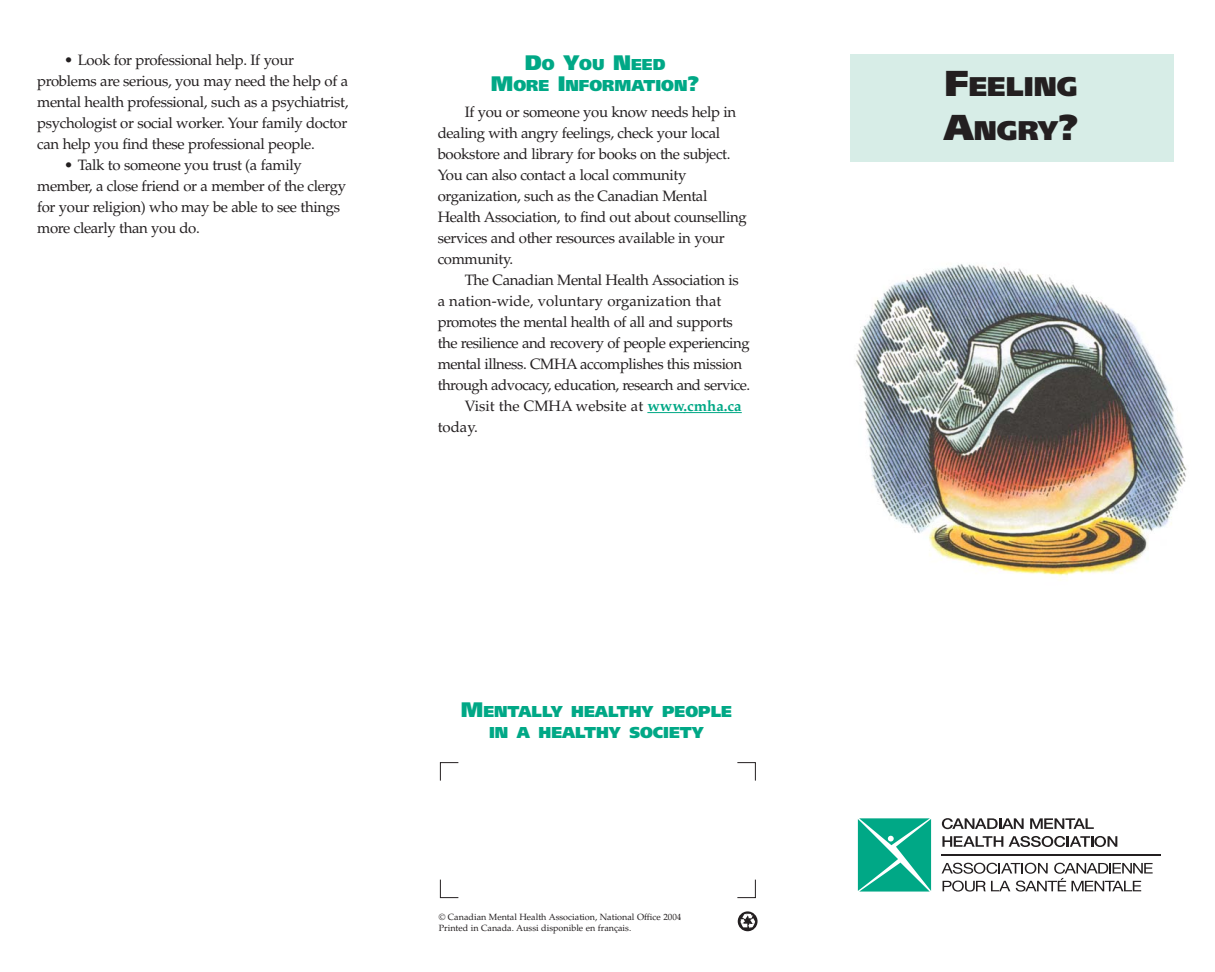
<style>
.page{position:relative;width:1215px;height:972px;background:#fff}
.page>*{position:absolute;margin:0;border:0;box-sizing:border-box;transform-origin:0 0}
.t1{font:900 27px/43.2px "Frutiger";color:#231f20}
.t2{font:900 15.75px/21px "Frutiger";color:#00a886;text-align:center}
.t3{font:15px/21px "Palatino";letter-spacing:-.025em;color:#231f20}
.t4{font:15px "Palatino";color:#231f20}
.t5{font:9px/10.9px "Palatino";color:#231f20}
.s1{font-size:21px}
.s2{font-weight:700;color:#00a886}
.s3{font-size:36px}
</style>
<div class="page">
<div style="left:850px;top:54px;width:324px;height:108px;background:#d7ede7"></div>
<img style="left:855px;top:264px;width:332px;height:313px">
<svg style="left:942px;top:818px;width:82px;height:11px"></svg>
<svg style="left:1030px;top:818px;width:64px;height:11px"></svg>
<svg style="left:942px;top:836px;width:61px;height:11px"></svg>
<svg style="left:1009px;top:836px;width:108px;height:11px"></svg>
<svg style="left:942px;top:863px;width:211px;height:29px"></svg>
<svg style="left:858px;top:818px;width:73px;height:74px;background:#23b496"></svg>
<hr style="left:942px;top:854px;width:219px;height:2px;background:#231f20">
<svg style="left:440px;top:762px;width:316px;height:136px"></svg>
<svg style="left:738px;top:911px;width:20px;height:20px"></svg>
<hr style="left:647px;top:412px;width:38px;height:1px;background:#00a886">
<hr style="left:683px;top:412px;width:59px;height:1px;background:#00a886">
<p class="t3" style="left:37px;top:51px;width:313px;text-indent:27px">• Look for professional help. If your problems are serious, you may need the help of a mental health professional, such as a psychiatrist, psychologist or social worker. Your family doctor can help you find these professional people.</p>
<p class="t3" style="left:37px;top:156px;width:311px;text-indent:27px">• Talk to someone you trust (a family member, a close friend or a member of the clergy for your religion) who may be able to see things more clearly than you do.</p>
<p class="t2" style="left:491px;top:55px;width:210px"><span class="s1">D</span>O <span class="s1">Y</span>OU <span class="s1">N</span>EED<br><span class="s1">M</span>ORE <span class="s1">I</span>NFORMATION<span class="s1">?</span></p>
<p class="t3" style="left:465px;top:103px;width:273px">If you or someone you know needs help in</p>
<p class="t3" style="left:438px;top:124px;width:284px">dealing with angry feelings, check your local</p>
<p class="t3" style="left:438px;top:145px;width:294px">bookstore and library for books on the subject.</p>
<p class="t3" style="left:438px;top:166px;width:250px">You can also contact a local community</p>
<p class="t3" style="left:438px;top:187px;width:271px">organization, such as the Canadian Mental</p>
<p class="t3" style="left:438px;top:208px;width:311px">Health Association, to find out about counselling</p>
<p class="t3" style="left:438px;top:229px;width:289px">services and other resources available in your</p>
<p class="t3" style="left:438px;top:250px;width:77px">community.</p>
<p class="t3" style="left:465px;top:271px;width:276px">The Canadian Mental Health Association is</p>
<p class="t4" style="left:438px;top:295px;width:285px">a nation-wide, voluntary organization that</p>
<p class="t3" style="left:438px;top:313px;width:297px">promotes the mental health of all and supports</p>
<p class="t3" style="left:438px;top:334px;width:314px">the resilience and recovery of people experiencing</p>
<p class="t3" style="left:438px;top:355px;width:306px">mental illness. CMHA accomplishes this mission</p>
<p class="t3" style="left:438px;top:376px;width:314px">through advocacy, education, research and service.</p>
<p class="t4" style="left:465px;top:400px;width:279px">Visit the CMHA website at <span class="s2">www.cmha.ca</span></p>
<p class="t3" style="left:438px;top:418px;width:42px">today.</p>
<p class="t2" style="left:461px;top:703px;width:273px"><span class="s1">M</span>ENTALLY HEALTHY PEOPLE<br>IN A HEALTHY SOCIETY</p>
<p class="t5" style="left:439px;top:913px;width:244px">© Canadian Mental Health Association, National Office 2004<br>Printed in Canada. Aussi disponible en français.</p>
<p class="t1" style="left:944px;top:68px;width:137px"><span class="s3">F</span>EELING<br><span class="s3">A</span>NGRY<span class="s3">?</span></p>
</div>
